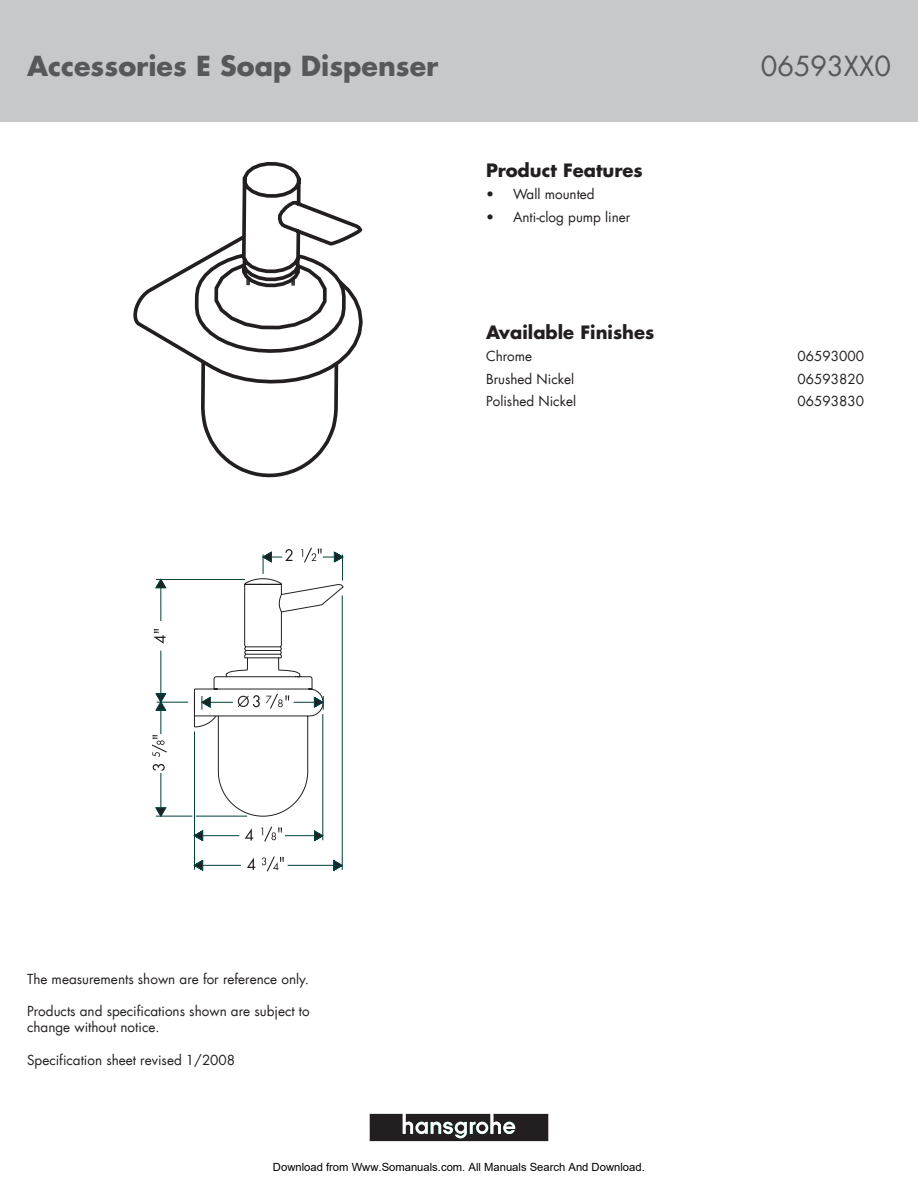
<style>
.page{position:relative;width:918px;height:1188px;background:#fff}
.page>*{position:absolute;margin:0;border:0;box-sizing:border-box;transform-origin:0 0}
.hansgrohe_product_na{font:700 27px "Futura LT";color:#57585a}
.hansgrohe_product_nu{font:27px "Futura LT";color:#57585a}
.subject_heading{font:700 18px "Futura LT";color:#231f20}
.bullet_point{font:13.5px/16.2px "Futura LT";color:#231f20}
.detail{font:13.5px "Futura LT";color:#231f20}
.t1{font:11.25px "Arial";color:#000}
</style>
<div class="page">
<div style="left:0;top:0;width:918px;height:121px;background:#c7c8ca"></div>
<svg style="left:370px;top:1114px;width:178px;height:27px"></svg>
<svg style="left:133px;top:162px;width:230px;height:315px"></svg>
<svg style="left:152px;top:548px;width:192px;height:324px"></svg>
<p class="hansgrohe_product_na" style="left:27px;top:48px;width:413px">Accessories E Soap Dispenser</p>
<p class="hansgrohe_product_nu" style="left:761px;top:49px;width:132px">06593XX0</p>
<p class="subject_heading" style="left:486px;top:158px;width:158px">Product Features</p>
<p class="bullet_point" style="left:513px;top:187px;width:83px">Wall mounted</p>
<p class="bullet_point" style="left:513px;top:209px;width:119px">Anti-clog pump liner</p>
<p class="bullet_point" style="left:486px;top:183px;width:9px;line-height:22.5px">• •</p>
<p class="subject_heading" style="left:486px;top:320px;width:170px">Available Finishes</p>
<p class="detail" style="left:486px;top:348px;width:48px">Chrome</p>
<p class="detail" style="left:797px;top:348px;width:68px">06593000</p>
<p class="detail" style="left:486px;top:370px;width:90px">Brushed Nickel</p>
<p class="detail" style="left:797px;top:370px;width:68px">06593820</p>
<p class="detail" style="left:486px;top:393px;width:92px">Polished Nickel</p>
<p class="detail" style="left:797px;top:393px;width:68px">06593830</p>
<p class="bullet_point" style="left:27px;top:971px;width:284px">The measurements shown are for reference only.</p>
<p class="bullet_point" style="left:27px;top:1003px;width:284px">Products and specifications shown are subject to change without notice.</p>
<p class="bullet_point" style="left:27px;top:1052px;width:210px">Specification sheet revised 1/2008</p>
<p class="t1" style="left:273px;top:1160px;width:373px">Download from Www.Somanuals.com. All Manuals Search And Download.</p>
</div>
